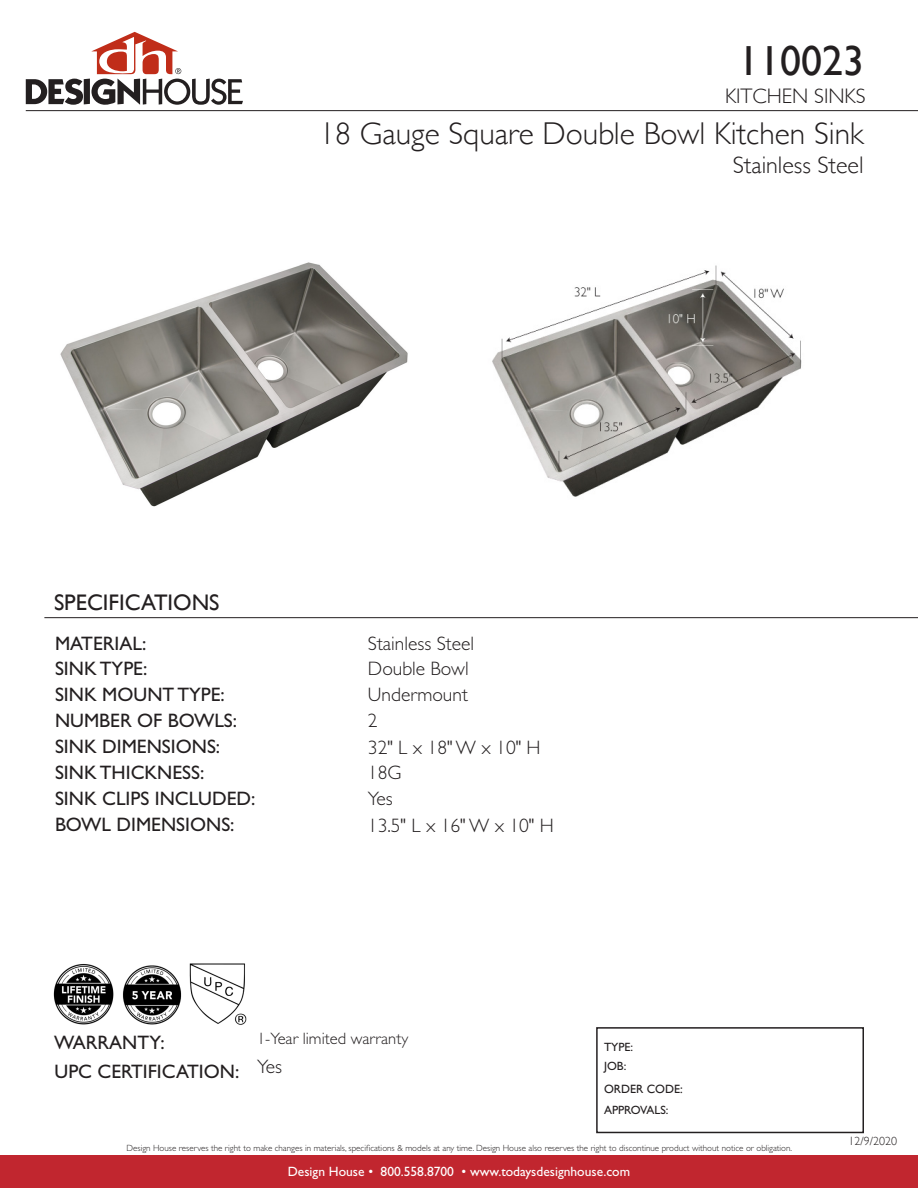
<style>
.page{position:relative;width:918px;height:1188px;background:#fff}
.page>*{position:absolute;margin:0;border:0;box-sizing:border-box;transform-origin:0 0}
.t1{font:42px "Gill Sans";color:#231f20}
.t2{font:300 31.5px "Gill Sans";color:#231f20}
.t3{font:300 24px "Gill Sans";color:#231f20}
.t4{font:22.5px "Gill Sans";color:#231f20}
.t5{font:300 21px "Gill Sans";color:#231f20}
.t6{font:19.5px "Gill Sans Std";color:#231f20}
.t7{font:300 19.5px "Gill Sans Std";color:#231f20}
.t8{font:300 16.5px "Gill Sans Std";color:#231f20}
.t9{font:13.5px "Gill Sans Std";color:#fff}
.t10{font:12px "Gill Sans Std";color:#231f20}
.t11{font:12px "Gill Sans";color:#231f20}
.t12{font:300 12px "Gill Sans";color:#231f20}
.t13{font:300 9px "Gill Sans Std";color:#231f20}
.s1{font-family:"Gill Sans"}
</style>
<div class="page">
<div style="left:0;top:1156px;width:918px;height:32px;background:#c1262f"></div>
<div style="left:596px;top:1027px;width:268px;height:106px;border:2px solid #231f20"></div>
<hr style="left:26px;top:110px;width:892px;height:1px;background:#231f20">
<hr style="left:44px;top:617px;width:874px;height:1px;background:#231f20">
<img style="left:60px;top:262px;width:348px;height:245px">
<img style="left:492px;top:265px;width:310px;height:232px">
<svg style="left:26px;top:32px;width:217px;height:73px"></svg>
<img style="left:122px;top:963px;width:125px;height:62px">
<img style="left:53px;top:964px;width:61px;height:61px">
<p class="t1" style="left:738px;top:36px;width:127px">110023</p>
<p class="t5" style="left:725px;top:79px;width:142px">KITCHEN SINKS</p>
<p class="t2" style="left:319px;top:108px;width:546px">18 Gauge Square Double Bowl Kitchen Sink</p>
<p class="t3" style="left:733px;top:147px;width:132px">Stainless Steel</p>
<p class="t4" style="left:54px;top:589px;width:167px">SPECIFICATIONS</p>
<p class="t6" style="left:55px;top:632px;width:93px">MATERIAL:</p>
<p class="t7" style="left:368px;top:632px;width:108px">Stainless Steel</p>
<p class="t6" style="left:55px;top:658px;width:94px">SINK TYPE:</p>
<p class="t7" style="left:368px;top:658px;width:102px">Double Bowl</p>
<p class="t6" style="left:55px;top:684px;width:171px">SINK MOUNT TYPE:</p>
<p class="t7" style="left:368px;top:684px;width:102px">Undermount</p>
<p class="t6" style="left:55px;top:710px;width:184px">NUMBER OF BOWLS:</p>
<p class="t7" style="left:368px;top:710px;width:11px">2</p>
<p class="t6" style="left:55px;top:736px;width:167px">SINK DIMENSIONS:</p>
<p class="t7" style="left:368px;top:736px;width:174px">32<span class="s1">"</span> L x 18<span class="s1">"</span> W x 10<span class="s1">"</span> H</p>
<p class="t6" style="left:55px;top:788px;width:202px">SINK CLIPS INCLUDED:</p>
<p class="t6" style="left:55px;top:762px;width:151px">SINK THICKNESS:</p>
<p class="t7" style="left:368px;top:762px;width:35px">18G</p>
<p class="t7" style="left:368px;top:788px;width:26px">Yes</p>
<p class="t6" style="left:55px;top:814px;width:181px">BOWL DIMENSIONS:</p>
<p class="t7" style="left:368px;top:814px;width:187px">13.5<span class="s1">"</span> L x 16<span class="s1">"</span> W x 10<span class="s1">"</span> H</p>
<p class="t6" style="left:54px;top:1031px;width:112px">WARRANTY:</p>
<p class="t6" style="left:55px;top:1060px;width:186px">UPC CERTIFICATION:</p>
<p class="t8" style="left:257px;top:1030px;width:153px">1-Year limited warranty</p>
<p class="t7" style="left:257px;top:1056px;width:26px">Yes</p>
<p class="t10" style="left:604px;top:1040px;width:31px">TYPE:</p>
<p class="t10" style="left:604px;top:1059px;width:24px">JOB:</p>
<p class="t11" style="left:604px;top:1082px;width:80px">ORDER CODE:</p>
<p class="t10" style="left:604px;top:1103px;width:66px">APPROVALS:</p>
<p class="t13" style="left:127px;top:1143px;width:667px">Design House reserves the right to make changes in materials, specifications &amp; models at any time. Design House also reserves the right to discontinue product without notice or obligation.</p>
<p class="t9" style="left:288px;top:1164px;width:344px">Design House • 800.558.8700 • www.todaysdesignhouse.com</p>
<p class="t12" style="left:849px;top:1132px;width:50px">12/9/2020</p>
</div>
